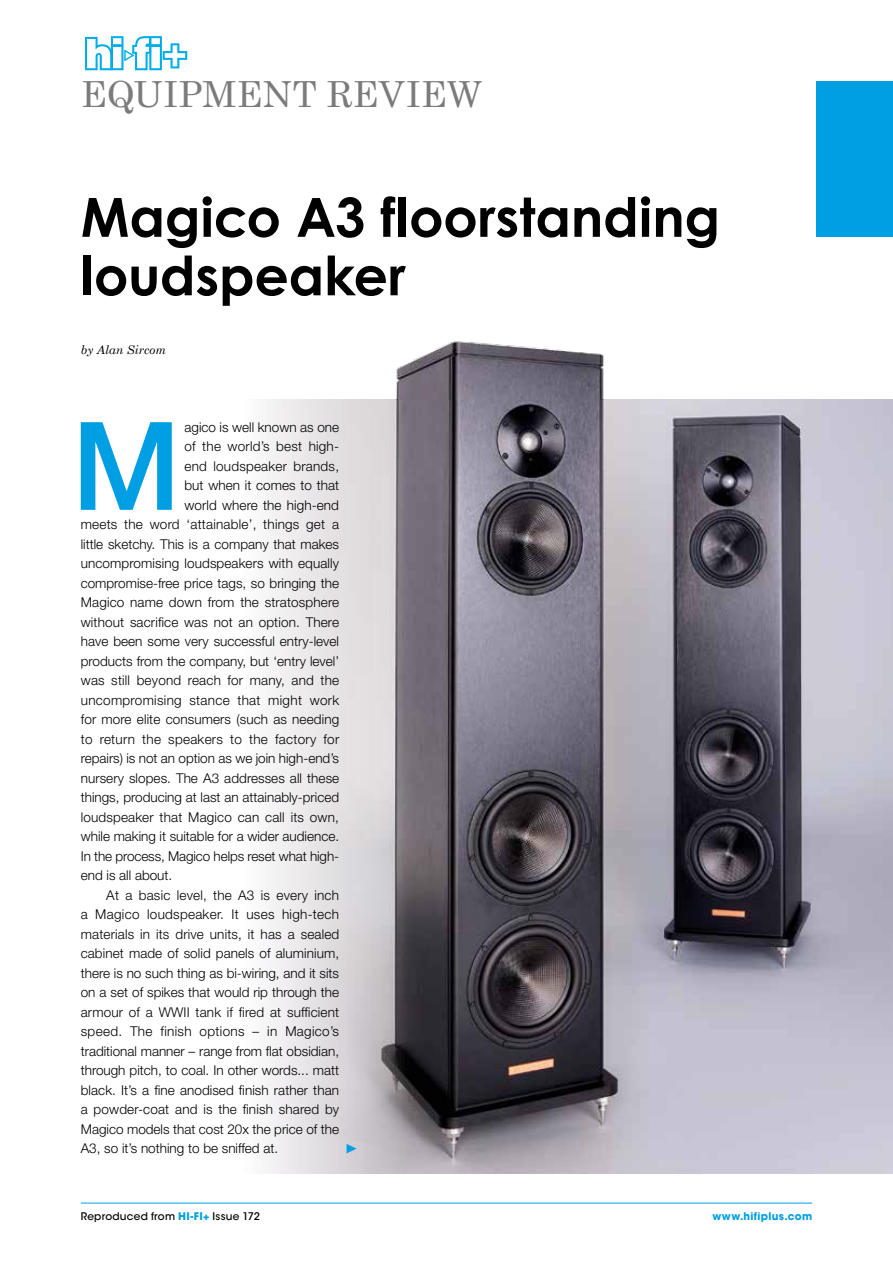
<style>
.page{position:relative;width:893px;height:1263px;background:#fff}
.page>*{position:absolute;margin:0;border:0;box-sizing:border-box;transform-origin:0 0}
.t1{font:500 122.7px "Helvetica Neue LT Std";color:#009fe3}
.t2{font:700 54px/58.5px "Century Gothic";color:#000}
.t3{font:36px "Century Schoolbook";color:#7c7b7b}
.t4{font:300 13.5px "Helvetica Neue LT Std";letter-spacing:.005em;color:#000}
.t5{font:300 13.5px "Helvetica Neue LT Std";letter-spacing:.025em;color:#000}
.t6{font:italic 12px "Century Schoolbook";color:#000}
.t7{font:500 10.5px "ITC Avant Garde Std";letter-spacing:.02em;color:#000}
.t8{font:700 10.5px "ITC Avant Garde Std";letter-spacing:.03em;color:#009fe3}
.s1{font-weight:700;color:#009fe3}
</style>
<div class="page">
<img style="left:266px;top:400px;width:627px;height:774px">
<img style="left:266px;top:341px;width:627px;height:59px">
<svg style="left:347px;top:1144px;width:10px;height:9px"></svg>
<div style="left:816px;top:81px;width:77px;height:156px;background:#009fe3"></div>
<svg style="left:85px;top:36px;width:102px;height:34px"></svg>
<hr style="left:81px;top:1203px;width:731px;height:1px;background:#009fe3">
<h3 class="t3" style="left:81px;top:72px;width:403px">EQUIPMENT REVIEW</h3>
<h2 class="t2" style="left:81px;top:187px;width:641px">Magico A3 floorstanding loudspeaker</h2>
<p class="t6" style="left:81px;top:342px;width:87px">by Alan Sircom</p>
<h1 class="t1" style="left:72px;top:393px;width:111px">M</h1>
<p class="t4" style="left:184px;top:419px;width:156px">agico is well known as one</p>
<p class="t4" style="left:184px;top:438px;width:156px">of the world’s best high-</p>
<p class="t4" style="left:184px;top:458px;width:156px">end loudspeaker brands,</p>
<p class="t4" style="left:184px;top:477px;width:156px">but when it comes to that</p>
<p class="t4" style="left:184px;top:497px;width:156px">world where the high-end</p>
<p class="t4" style="left:81px;top:516px;width:260px">meets the word ‘attainable’, things get a</p>
<p class="t4" style="left:81px;top:536px;width:260px">little sketchy. This is a company that makes</p>
<p class="t4" style="left:81px;top:555px;width:260px">uncompromising loudspeakers with equally</p>
<p class="t4" style="left:81px;top:575px;width:260px">compromise-free price tags, so bringing the</p>
<p class="t4" style="left:81px;top:594px;width:260px">Magico name down from the stratosphere</p>
<p class="t4" style="left:81px;top:614px;width:260px">without sacrifice was not an option. There</p>
<p class="t4" style="left:81px;top:633px;width:260px">have been some very successful entry-level</p>
<p class="t4" style="left:81px;top:653px;width:260px">products from the company, but ‘entry level’</p>
<p class="t4" style="left:81px;top:672px;width:260px">was still beyond reach for many, and the</p>
<p class="t4" style="left:81px;top:692px;width:260px">uncompromising stance that might work</p>
<p class="t4" style="left:81px;top:711px;width:260px">for more elite consumers (such as needing</p>
<p class="t4" style="left:81px;top:731px;width:260px">to return the speakers to the factory for</p>
<p class="t4" style="left:81px;top:750px;width:260px">repairs) is not an option as we join high-end’s</p>
<p class="t4" style="left:81px;top:770px;width:260px">nursery slopes. The A3 addresses all these</p>
<p class="t4" style="left:81px;top:789px;width:260px">things, producing at last an attainably-priced</p>
<p class="t4" style="left:81px;top:809px;width:260px">loudspeaker that Magico can call its own,</p>
<p class="t4" style="left:81px;top:828px;width:260px">while making it suitable for a wider audience.</p>
<p class="t4" style="left:81px;top:848px;width:260px">In the process, Magico helps reset what high-</p>
<p class="t4" style="left:81px;top:867px;width:93px">end is all about.</p>
<p class="t4" style="left:106px;top:887px;width:234px">At a basic level, the A3 is every inch</p>
<p class="t4" style="left:81px;top:906px;width:260px">a Magico loudspeaker. It uses high-tech</p>
<p class="t4" style="left:81px;top:926px;width:260px">materials in its drive units, it has a sealed</p>
<p class="t4" style="left:81px;top:945px;width:260px">cabinet made of solid panels of aluminium,</p>
<p class="t4" style="left:81px;top:965px;width:260px">there is no such thing as bi-wiring, and it sits</p>
<p class="t4" style="left:81px;top:984px;width:260px">on a set of spikes that would rip through the</p>
<p class="t4" style="left:81px;top:1004px;width:260px">armour of a WWII tank if fired at sufficient</p>
<p class="t5" style="left:81px;top:1023px;width:260px">speed. The finish options – in Magico’s</p>
<p class="t4" style="left:81px;top:1043px;width:260px">traditional manner – range from flat obsidian,</p>
<p class="t4" style="left:81px;top:1062px;width:260px">through pitch, to coal. In other words... matt</p>
<p class="t4" style="left:81px;top:1082px;width:260px">black. It’s a fine anodised finish rather than</p>
<p class="t4" style="left:81px;top:1101px;width:260px">a powder-coat and is the finish shared by</p>
<p class="t4" style="left:81px;top:1121px;width:260px">Magico models that cost 20x the price of the</p>
<p class="t4" style="left:81px;top:1140px;width:199px">A3, so it’s nothing to be sniffed at.</p>
<p class="t7" style="left:81px;top:1210px;width:181px">Reproduced from <span class="s1">HI-FI+</span> Issue 172</p>
<p class="t8" style="left:712px;top:1210px;width:101px">www.hifiplus.com</p>
</div>
